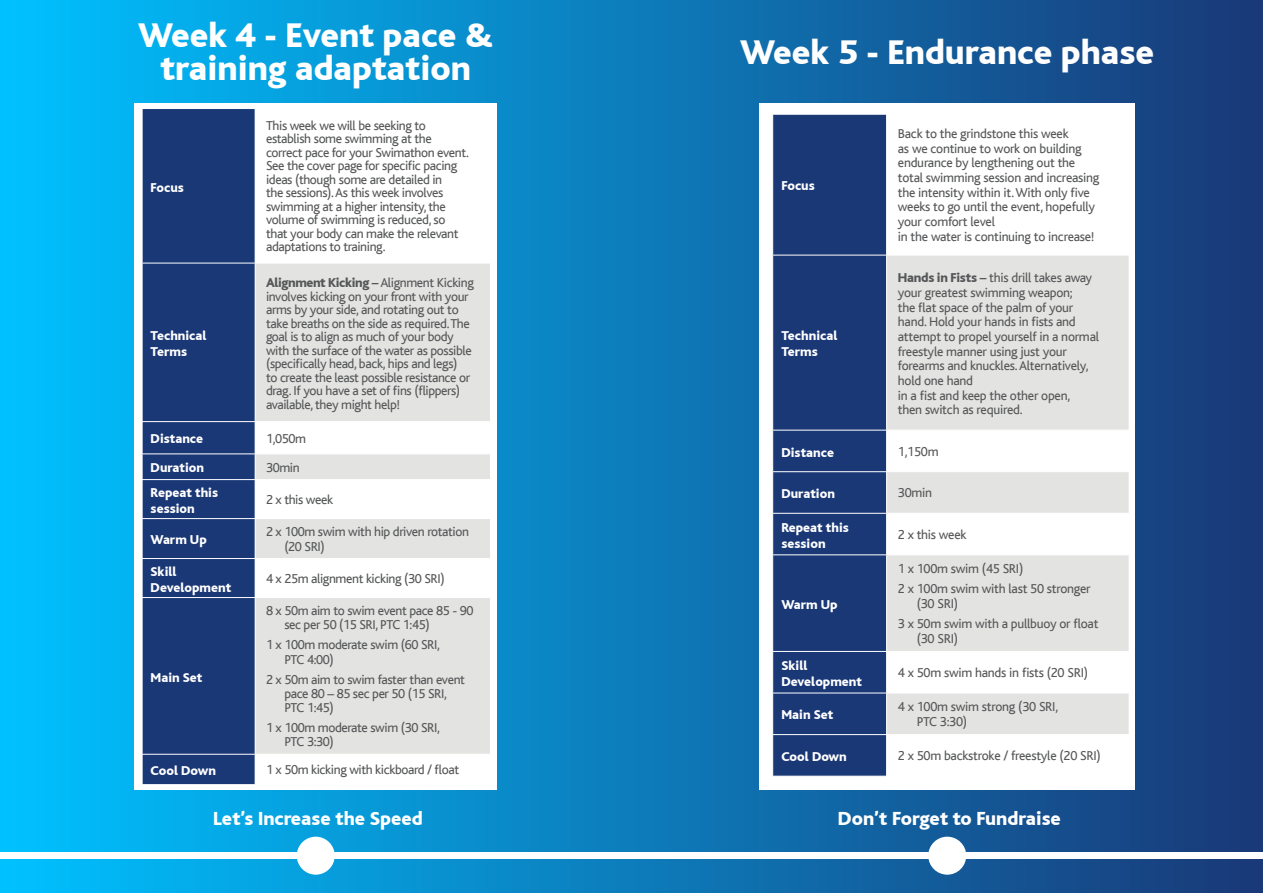
<style>
.page{position:relative;width:1263px;height:893px;background:#fff}
.page>*{position:absolute;margin:0;border:0;box-sizing:border-box;transform-origin:0 0}
.t1{font:800 36px "Bliss";color:#fff}
.t2{font:800 19.95px "Bliss";color:#fff}
.t3{font:13.5px/13.5px "Bliss";letter-spacing:-.03em;color:#565758}
.t4{font:800 13.5px/16.2px "Bliss";color:#fff}
.s1{font-weight:800}
</style>
<div class="page">
<div style="left:0;top:0;width:1263px;height:893px;background:linear-gradient(to right,#01c2ff,#193877)"></div>
<div style="left:0;top:852px;width:1263px;height:7px;background:#fff"></div>
<div style="left:928px;top:837px;width:38px;height:38px;background:#fff;border-radius:50%"></div>
<div style="left:297px;top:837px;width:38px;height:38px;background:#fff;border-radius:50%"></div>
<div style="left:135px;top:103px;width:362px;height:687px;background:#fff"></div>
<div style="left:143px;top:109px;width:112px;height:675px;background:#1a3776"></div>
<svg style="left:256px;top:264px;width:234px;height:490px;fill:#e3e3e2"></svg>
<div style="left:255px;top:519px;width:235px;height:39px;background:#e3e3e2"></div>
<hr style="left:256px;top:421px;width:235px;height:1px;background:#fff">
<hr style="left:256px;top:453px;width:235px;height:1px;background:#fff">
<hr style="left:256px;top:479px;width:235px;height:1px;background:#fff">
<hr style="left:256px;top:518px;width:235px;height:1px;background:#fff">
<hr style="left:256px;top:558px;width:235px;height:1px;background:#fff">
<hr style="left:256px;top:597px;width:235px;height:1px;background:#fff">
<hr style="left:142px;top:263px;width:114px;height:1px;background:#fff">
<hr style="left:142px;top:421px;width:114px;height:1px;background:#fff">
<hr style="left:142px;top:453px;width:114px;height:1px;background:#fff">
<svg style="left:142px;top:454px;width:1px;height:25px"></svg>
<svg style="left:255px;top:454px;width:1px;height:25px"></svg>
<hr style="left:142px;top:479px;width:114px;height:1px;background:#fff">
<hr style="left:142px;top:518px;width:114px;height:1px;background:#fff">
<hr style="left:255px;top:519px;width:1px;height:39px;background:#fff">
<hr style="left:142px;top:558px;width:114px;height:1px;background:#fff">
<hr style="left:142px;top:597px;width:114px;height:1px;background:#fff">
<hr style="left:142px;top:754px;width:114px;height:1px;background:#fff">
<svg style="left:142px;top:755px;width:1px;height:29px"></svg>
<div style="left:760px;top:103px;width:375px;height:687px;background:#fff"></div>
<div style="left:773px;top:115px;width:113px;height:661px;background:#1a3776"></div>
<svg style="left:887px;top:256px;width:242px;height:478px;fill:#e3e3e2"></svg>
<hr style="left:887px;top:430px;width:242px;height:1px;background:#fff">
<hr style="left:887px;top:471px;width:242px;height:1px;background:#fff">
<hr style="left:887px;top:513px;width:242px;height:1px;background:#fff">
<hr style="left:887px;top:554px;width:242px;height:1px;background:#fff">
<hr style="left:887px;top:651px;width:242px;height:1px;background:#fff">
<hr style="left:887px;top:693px;width:242px;height:1px;background:#fff">
<hr style="left:772px;top:255px;width:115px;height:1px;background:#fff">
<hr style="left:772px;top:430px;width:115px;height:1px;background:#fff">
<hr style="left:772px;top:471px;width:115px;height:1px;background:#fff">
<hr style="left:772px;top:513px;width:115px;height:1px;background:#fff">
<hr style="left:772px;top:554px;width:115px;height:1px;background:#fff">
<hr style="left:772px;top:651px;width:115px;height:1px;background:#fff">
<hr style="left:772px;top:693px;width:115px;height:1px;background:#fff">
<hr style="left:772px;top:734px;width:115px;height:1px;background:#fff">
<h1 class="t1" style="left:138px;top:17px;width:357px">Week 4 - Event pace &amp;</h1>
<h1 class="t1" style="left:160px;top:50px;width:312px">training adaptation</h1>
<p class="t4" style="left:151px;top:179px;width:35px">Focus</p>
<p class="t4" style="left:151px;top:328px;width:57px">Technical<br>Terms</p>
<p class="t3" style="left:266px;top:119px;width:204px">This week we will be seeking to establish some swimming at the correct pace for your Swimathon event.<br>See the cover page for specific pacing ideas (though some are detailed in<br>the sessions). As this week involves swimming at a higher intensity, the volume of swimming is reduced, so that your body can make the relevant adaptations to training.</p>
<p class="t3" style="left:266px;top:276px;width:209px"><span class="s1">Alignment Kicking –</span> Alignment Kicking involves kicking on your front with your arms by your side, and rotating out to take breaths on the side as required. The goal is to align as much of your body with the surface of the water as possible (specifically head, back, hips and legs)<br>to create the least possible resistance or drag. If you have a set of fins (flippers) available, they might help!</p>
<p class="t4" style="left:151px;top:431px;width:54px">Distance</p>
<p class="t3" style="left:266px;top:432px;width:42px">1,050m</p>
<p class="t4" style="left:151px;top:460px;width:55px">Duration</p>
<p class="t3" style="left:266px;top:461px;width:35px">30min</p>
<p class="t4" style="left:151px;top:484px;width:69px">Repeat this session</p>
<p class="t3" style="left:266px;top:493px;width:69px">2 x this week</p>
<p class="t4" style="left:151px;top:532px;width:58px">Warm Up</p>
<p class="t3" style="left:284px;top:525px;width:186px;line-height:14.2px;text-indent:-18px">2 x 100m swim with hip driven rotation (20 SRI)</p>
<p class="t4" style="left:151px;top:563px;width:82px">Skill<br>Development</p>
<p class="t3" style="left:266px;top:572px;width:180px">4 x 25m alignment kicking (30 SRI)</p>
<p class="t4" style="left:151px;top:669px;width:53px">Main Set</p>
<p class="t3" style="left:284px;top:604px;width:191px;line-height:14.2px;text-indent:-18px">8 x 50m aim to swim event pace 85 - 90 sec per 50 (15 SRI, PTC 1:45)</p>
<p class="t3" style="left:284px;top:638px;width:157px;line-height:14.2px;text-indent:-18px">1 x 100m moderate swim (60 SRI,<br>PTC 4:00)</p>
<p class="t3" style="left:284px;top:672px;width:182px;line-height:14.2px;text-indent:-18px">2 x 50m aim to swim faster than event pace 80 – 85 sec per 50 (15 SRI,<br>PTC 1:45)</p>
<p class="t3" style="left:284px;top:721px;width:157px;line-height:14.2px;text-indent:-18px">1 x 100m moderate swim (30 SRI,<br>PTC 3:30)</p>
<p class="t4" style="left:151px;top:763px;width:67px">Cool Down</p>
<p class="t3" style="left:266px;top:763px;width:195px">1 x 50m kicking with kickboard / float</p>
<h1 class="t1" style="left:740px;top:34px;width:415px">Week 5 - Endurance phase</h1>
<p class="t4" style="left:781px;top:178px;width:35px">Focus</p>
<p class="t4" style="left:781px;top:328px;width:57px">Technical<br>Terms</p>
<p class="t3" style="left:898px;top:127px;width:203px;line-height:14.7px">Back to the grindstone this week<br>as we continue to work on building endurance by lengthening out the total swimming session and increasing the intensity within it. With only five weeks to go until the event, hopefully your comfort level<br>in the water is continuing to increase!</p>
<p class="t3" style="left:898px;top:271px;width:203px;line-height:14.7px"><span class="s1">Hands in Fists –</span> this drill takes away your greatest swimming weapon;<br>the flat space of the palm of your hand. Hold your hands in fists and attempt to propel yourself in a normal freestyle manner using just your forearms and knuckles. Alternatively, hold one hand<br>in a fist and keep the other open,<br>then switch as required.</p>
<p class="t4" style="left:781px;top:444px;width:54px">Distance</p>
<p class="t3" style="left:898px;top:445px;width:42px">1,150m</p>
<p class="t4" style="left:781px;top:486px;width:55px">Duration</p>
<p class="t3" style="left:898px;top:486px;width:36px">30min</p>
<p class="t4" style="left:781px;top:519px;width:69px">Repeat this session</p>
<p class="t3" style="left:898px;top:528px;width:70px">2 x this week</p>
<p class="t4" style="left:781px;top:597px;width:58px">Warm Up</p>
<p class="t3" style="left:898px;top:558px;width:194px;line-height:20.5px">1 x 100m swim (45 SRI)<br>2 x 100m swim with last 50 stronger</p>
<p class="t3" style="left:898px;top:593px;width:202px;line-height:20.5px;text-indent:19px">(30 SRI)<br>3 x 50m swim with a pullbuoy or float</p>
<p class="t3" style="left:917px;top:632px;width:43px">(30 SRI)</p>
<p class="t4" style="left:781px;top:658px;width:82px">Skill<br>Development</p>
<p class="t3" style="left:898px;top:666px;width:192px">4 x 50m swim hands in fists (20 SRI)</p>
<p class="t4" style="left:781px;top:707px;width:53px">Main Set</p>
<p class="t3" style="left:917px;top:700px;width:143px;line-height:14.7px;text-indent:-19px">4 x 100m swim strong (30 SRI,<br>PTC 3:30)</p>
<p class="t4" style="left:781px;top:749px;width:67px">Cool Down</p>
<p class="t3" style="left:898px;top:749px;width:205px">2 x 50m backstroke / freestyle (20 SRI)</p>
<h2 class="t2" style="left:213px;top:808px;width:211px">Let’s Increase the Speed</h2>
<h2 class="t2" style="left:838px;top:808px;width:225px">Don’t Forget to Fundraise</h2>
</div>
